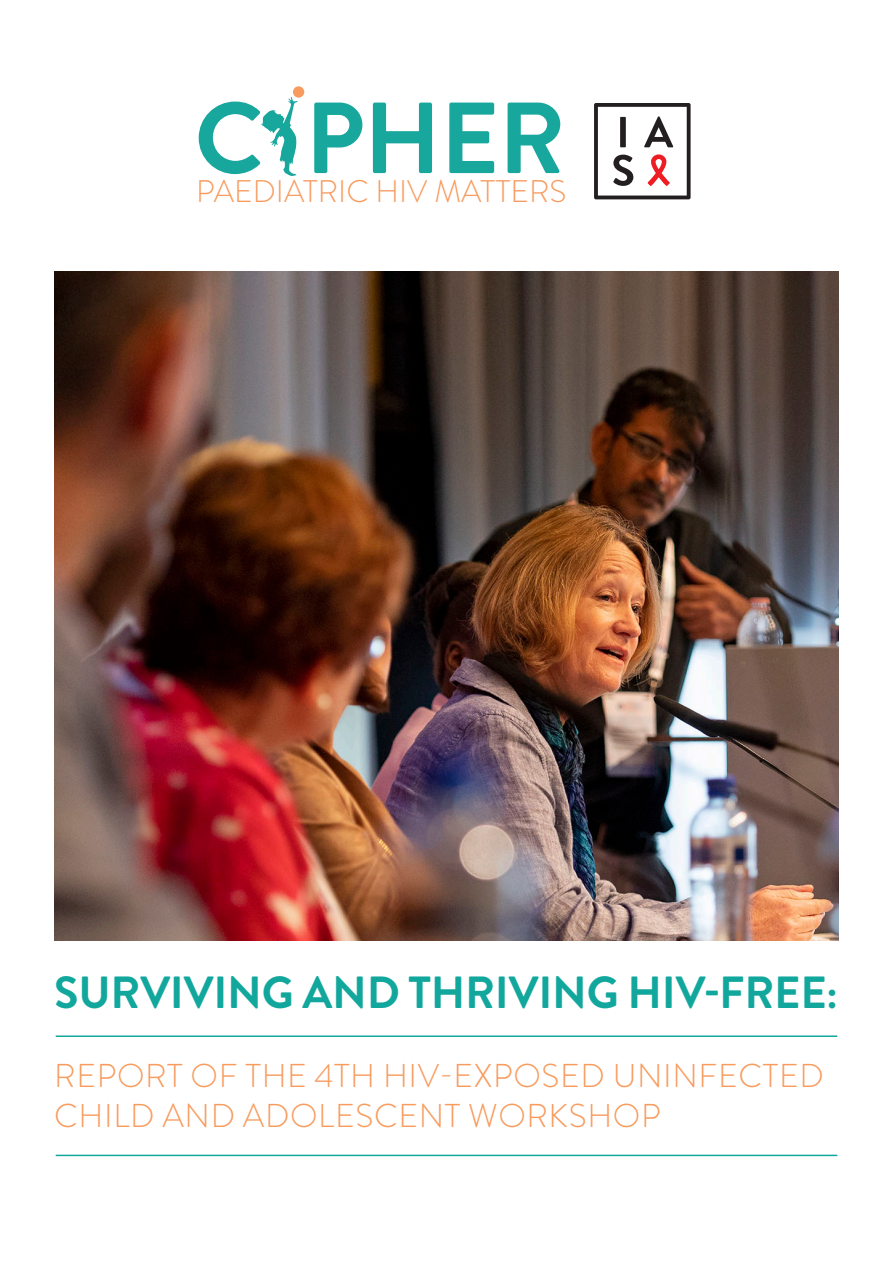
<style>
.page{position:relative;width:893px;height:1263px;background:#fff}
.page>*{position:absolute;margin:0;border:0;box-sizing:border-box;transform-origin:0 0}
.t1{font:700 100.8px "Brandon Grotesque";color:#18a79d}
.t2{font:700 45px "Brandon Grotesque";letter-spacing:-.005em;color:#12a79d}
.t3{font:300 33px/39.6px "Brandon Grotesque";letter-spacing:.02em;color:#f89b5d}
.t4{font:300 31.2px "Brandon Grotesque";color:#f89b5f}
</style>
<div class="page">
<div style="left:293px;top:86px;width:11px;height:12px;background:#f89b5f;border-radius:6px"></div>
<svg style="left:261px;top:97px;width:37px;height:79px"></svg>
<svg style="left:594px;top:103px;width:97px;height:96px"></svg>
<img style="left:54px;top:271px;width:785px;height:669px">
<hr style="left:56px;top:1155px;width:781px;height:1px;background:#12a79d">
<hr style="left:56px;top:1035px;width:781px;height:2px;background:#12a79d">
<p class="t1" style="left:195px;top:68px;width:372px">C PHER</p>
<p class="t4" style="left:196px;top:170px;width:372px">PAEDIATRIC HIV MATTERS</p>
<p class="t2" style="left:54px;top:961px;width:785px">SURVIVING AND THRIVING HIV-FREE:</p>
<p class="t3" style="left:54px;top:1056px;width:771px">REPORT OF THE 4TH HIV-EXPOSED UNINFECTED<br>CHILD AND ADOLESCENT WORKSHOP</p>
</div>
